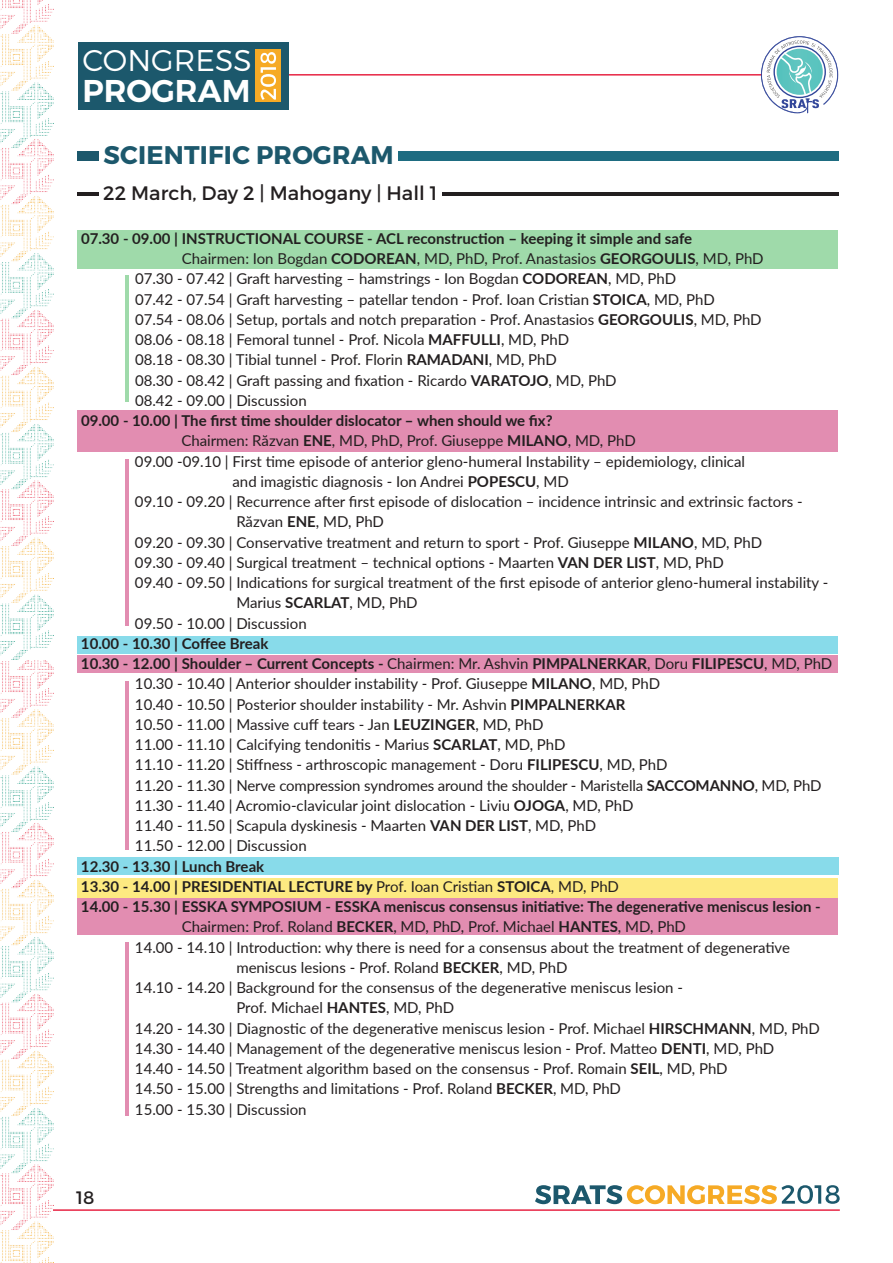
<style>
.page{position:relative;width:893px;height:1263px;background:#fff}
.page>*{position:absolute;margin:0;border:0;box-sizing:border-box;transform-origin:0 0}
.t1{font:600 31.5px "Montserrat";color:#fff}
.t2{font:300 30px "Montserrat";color:#fff}
.t3{font:700 25.5px "Montserrat";letter-spacing:.01em;color:#1c586c}
.t4{font:19.5px "Montserrat";color:#231f20}
.t5{font:18px "Montserrat";color:#231f20}
.t6{font:15px "Lato";color:#231f20}
.t7{font:700 15px "Lato";color:#231f20}
.s1{font-weight:700}
.s2{font-weight:400}
</style>
<div class="page">
<svg style="left:535px;top:1185px;width:305px;height:19px"></svg>
<hr style="left:0;top:1209px;width:840px;height:2px;background:#e72544">
<hr style="left:80px;top:74px;width:682px;height:2px;background:#e72544">
<img style="left:0;top:0;width:53px;height:661px">
<svg style="left:0;top:661px;width:53px;height:602px"></svg>
<svg style="left:761px;top:36px;width:77px;height:77px"></svg>
<div style="left:78px;top:42px;width:211px;height:68px;background:#1c586c"></div>
<div style="left:256px;top:49px;width:25px;height:53px;background:#f6aa25"></div>
<svg style="left:260px;top:52px;width:16px;height:48px"></svg>
<div style="left:78px;top:858px;width:761px;height:17px;background:#88dbea"></div>
<div style="left:78px;top:636px;width:760px;height:17px;background:#88dbea"></div>
<div style="left:78px;top:879px;width:760px;height:19px;background:#fdea81"></div>
<div style="left:78px;top:230px;width:760px;height:38px;background:#9fdaaa"></div>
<div style="left:78px;top:411px;width:760px;height:41px;background:#e28db1"></div>
<div style="left:78px;top:656px;width:760px;height:17px;background:#e28db1"></div>
<div style="left:78px;top:898px;width:760px;height:37px;background:#e28db1"></div>
<hr style="left:125px;top:276px;width:4px;height:126px;background:#9fdaaa">
<hr style="left:125px;top:459px;width:4px;height:166px;background:#e28db1">
<hr style="left:125px;top:681px;width:4px;height:169px;background:#e28db1">
<hr style="left:125px;top:942px;width:4px;height:174px;background:#e28db1">
<hr style="left:78px;top:192px;width:21px;height:4px;background:#231f20">
<hr style="left:442px;top:192px;width:397px;height:4px;background:#231f20">
<div style="left:78px;top:151px;width:21px;height:10px;background:#1c586c"></div>
<div style="left:398px;top:151px;width:441px;height:10px;background:#1e6c81"></div>
<h2 class="t2" style="left:82px;top:42px;width:171px">CONGRESS</h2>
<h1 class="t1" style="left:82px;top:71px;width:169px">PROGRAM</h1>
<h3 class="t3" style="left:103px;top:139px;width:292px">SCIENTIFIC PROGRAM</h3>
<h3 class="t4" style="left:103px;top:181px;width:336px">22 March, Day 2 | Mahogany | Hall 1</h3>
<p class="t7" style="left:81px;top:227px;width:613px">07.30 - 09.00 | INSTRUCTIONAL COURSE - ACL reconstruction – keeping it simple and safe</p>
<p class="t6" style="left:182px;top:248px;width:583px">Chairmen: Ion Bogdan <span class="s1">CODOREAN</span>, MD, PhD, Prof. Anastasios <span class="s1">GEORGOULIS</span>, MD, PhD</p>
<p class="t6" style="left:135px;top:268px;width:543px">07.30 - 07.42 | Graft harvesting – hamstrings - Ion Bogdan <span class="s1">CODOREAN</span>, MD, PhD</p>
<p class="t6" style="left:135px;top:288px;width:581px">07.42 - 07.54 | Graft harvesting – patellar tendon - Prof. Ioan Cristian <span class="s1">STOICA</span>, MD, PhD</p>
<p class="t6" style="left:135px;top:309px;width:628px">07.54 - 08.06 | Setup, portals and notch preparation - Prof. Anastasios <span class="s1">GEORGOULIS</span>, MD, PhD</p>
<p class="t6" style="left:135px;top:329px;width:436px">08.06 - 08.18 | Femoral tunnel - Prof. Nicola <span class="s1">MAFFULLI</span>, MD, PhD</p>
<p class="t6" style="left:135px;top:349px;width:423px">08.18 - 08.30 | Tibial tunnel - Prof. Florin <span class="s1">RAMADANI</span>, MD, PhD</p>
<p class="t6" style="left:135px;top:369px;width:483px">08.30 - 08.42 | Graft passing and fixation - Ricardo <span class="s1">VARATOJO</span>, MD, PhD</p>
<p class="t6" style="left:135px;top:390px;width:173px">08.42 - 09.00 | Discussion</p>
<p class="t7" style="left:81px;top:410px;width:473px">09.00 - 10.00 | The first time shoulder dislocator – when should we fix?</p>
<p class="t6" style="left:181px;top:430px;width:456px">Chairmen: Răzvan <span class="s1">ENE</span>, MD, PhD, Prof. Giuseppe <span class="s1">MILANO</span>, MD, PhD</p>
<p class="t6" style="left:135px;top:450px;width:612px">09.00 -09.10 | First time episode of anterior gleno-humeral Instability – epidemiology, clinical</p>
<p class="t6" style="left:233px;top:471px;width:338px">and imagistic diagnosis - Ion Andrei <span class="s1">POPESCU</span>, MD</p>
<p class="t6" style="left:135px;top:491px;width:669px">09.10 - 09.20 | Recurrence after first episode of dislocation – incidence intrinsic and extrinsic factors -</p>
<p class="t6" style="left:236px;top:511px;width:149px">Răzvan <span class="s1">ENE</span>, MD, PhD</p>
<p class="t6" style="left:135px;top:531px;width:629px">09.20 - 09.30 | Conservative treatment and return to sport - Prof. Giuseppe <span class="s1">MILANO</span>, MD, PhD</p>
<p class="t6" style="left:135px;top:552px;width:590px">09.30 - 09.40 | Surgical treatment – technical options - Maarten <span class="s1">VAN DER LIST</span>, MD, PhD</p>
<p class="t6" style="left:135px;top:572px;width:695px">09.40 - 09.50 | Indications for surgical treatment of the first episode of anterior gleno-humeral instability -</p>
<p class="t6" style="left:236px;top:592px;width:183px">Marius <span class="s1">SCARLAT</span>, MD, PhD</p>
<p class="t6" style="left:135px;top:612px;width:173px">09.50 - 10.00 | Discussion</p>
<p class="t7" style="left:81px;top:632px;width:189px">10.00 - 10.30 | Coffee Break</p>
<p class="t7" style="left:81px;top:653px;width:753px">10.30 - 12.00 | Shoulder – Current Concepts - <span class="s2">Chairmen: Mr. Ashvin</span> PIMPALNERKAR<span class="s2">, Doru</span> FILIPESCU<span class="s2">, MD, PhD</span></p>
<p class="t6" style="left:135px;top:673px;width:527px">10.30 - 10.40 | Anterior shoulder instability - Prof. Giuseppe <span class="s1">MILANO</span>, MD, PhD</p>
<p class="t6" style="left:135px;top:693px;width:492px">10.40 - 10.50 | Posterior shoulder instability - Mr. Ashvin <span class="s1">PIMPALNERKAR</span></p>
<p class="t6" style="left:135px;top:714px;width:410px">10.50 - 11.00 | Massive cuff tears - Jan <span class="s1">LEUZINGER</span>, MD, PhD</p>
<p class="t6" style="left:135px;top:734px;width:432px">11.00 - 11.10 | Calcifying tendonitis - Marius <span class="s1">SCARLAT</span>, MD, PhD</p>
<p class="t6" style="left:135px;top:754px;width:534px">11.10 - 11.20 | Stiffness - arthroscopic management - Doru <span class="s1">FILIPESCU</span>, MD, PhD</p>
<p class="t6" style="left:135px;top:774px;width:688px">11.20 - 11.30 | Nerve compression syndromes around the shoulder - Maristella <span class="s1">SACCOMANNO</span>, MD, PhD</p>
<p class="t6" style="left:135px;top:795px;width:500px">11.30 - 11.40 | Acromio-clavicular joint dislocation - Liviu <span class="s1">OJOGA</span>, MD, PhD</p>
<p class="t6" style="left:135px;top:815px;width:463px">11.40 - 11.50 | Scapula dyskinesis - Maarten <span class="s1">VAN DER LIST</span>, MD, PhD</p>
<p class="t6" style="left:135px;top:835px;width:173px">11.50 - 12.00 | Discussion</p>
<p class="t7" style="left:81px;top:855px;width:185px">12.30 - 13.30 | Lunch Break</p>
<p class="t7" style="left:81px;top:875px;width:539px">13.30 - 14.00 | PRESIDENTIAL LECTURE by <span class="s2">Prof. Ioan Cristian</span> STOICA<span class="s2">, MD, PhD</span></p>
<p class="t7" style="left:81px;top:896px;width:741px">14.00 - 15.30 | ESSKA SYMPOSIUM - ESSKA meniscus consensus initiative: The degenerative meniscus lesion -</p>
<p class="t6" style="left:182px;top:916px;width:506px">Chairmen: Prof. Roland <span class="s1">BECKER</span>, MD, PhD, Prof. Michael <span class="s1">HANTES</span>, MD, PhD</p>
<p class="t6" style="left:135px;top:936px;width:657px">14.00 - 14.10 | Introduction: why there is need for a consensus about the treatment of degenerative</p>
<p class="t6" style="left:236px;top:957px;width:333px">meniscus lesions - Prof. Roland <span class="s1">BECKER</span>, MD, PhD</p>
<p class="t6" style="left:135px;top:977px;width:550px">14.10 - 14.20 | Background for the consensus of the degenerative meniscus lesion -</p>
<p class="t6" style="left:236px;top:997px;width:219px">Prof. Michael <span class="s1">HANTES</span>, MD, PhD</p>
<p class="t6" style="left:135px;top:1017px;width:686px">14.20 - 14.30 | Diagnostic of the degenerative meniscus lesion - Prof. Michael <span class="s1">HIRSCHMANN</span>, MD, PhD</p>
<p class="t6" style="left:135px;top:1038px;width:641px">14.30 - 14.40 | Management of the degenerative meniscus lesion - Prof. Matteo <span class="s1">DENTI</span>, MD, PhD</p>
<p class="t6" style="left:135px;top:1058px;width:594px">14.40 - 14.50 | Treatment algorithm based on the consensus - Prof. Romain <span class="s1">SEIL</span>, MD, PhD</p>
<p class="t6" style="left:135px;top:1078px;width:488px">14.50 - 15.00 | Strengths and limitations - Prof. Roland <span class="s1">BECKER</span>, MD, PhD</p>
<p class="t6" style="left:135px;top:1098px;width:173px">15.00 - 15.30 | Discussion</p>
<p class="t5" style="left:76px;top:1187px;width:20px">18</p>
</div>
